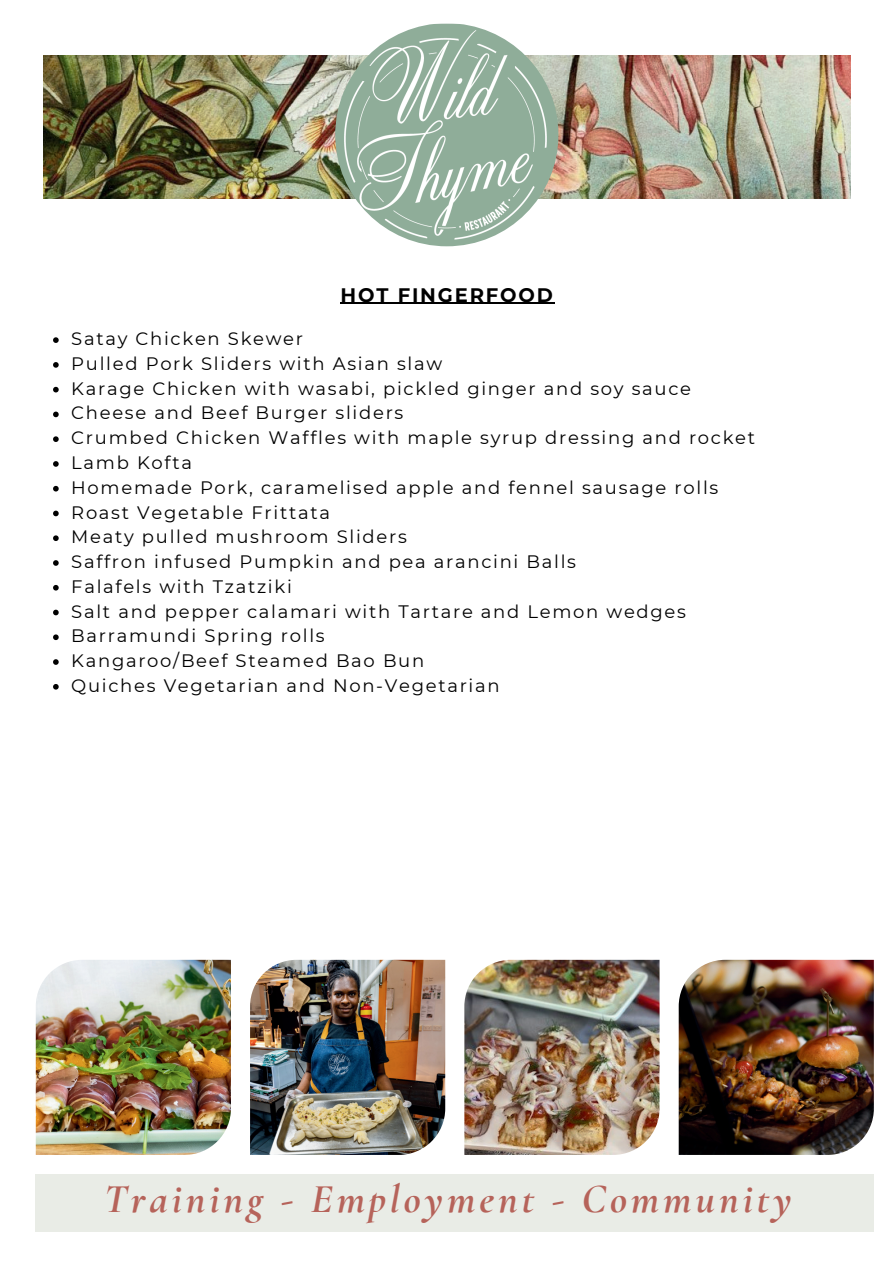
<style>
.page{position:relative;width:894px;height:1264px;background:#fff}
.page>*{position:absolute;margin:0;border:0;box-sizing:border-box;transform-origin:0 0}
.t1{font:italic 700 41.4px "Cormorant Garamond";letter-spacing:.095em;color:#b6635a}
.t2{font:700 19.5px "Montserrat";letter-spacing:.095em;color:#000}
.t3{font:18px/24.8px "Montserrat";letter-spacing:.095em;color:#000}
</style>
<div class="page">
<img style="left:43px;top:55px;width:807px;height:143px">
<img style="left:335px;top:23px;width:223px;height:223px;border-radius:50%">
<img style="left:36px;top:959px;width:195px;height:195px">
<img style="left:250px;top:959px;width:195px;height:195px">
<img style="left:464px;top:959px;width:195px;height:195px">
<img style="left:678px;top:959px;width:195px;height:195px">
<div style="left:36px;top:1174px;width:837px;height:57px;background:#e9ece6"></div>
<svg style="left:53px;top:337px;width:6px;height:6px"></svg>
<svg style="left:53px;top:362px;width:6px;height:6px"></svg>
<svg style="left:53px;top:387px;width:6px;height:5px"></svg>
<svg style="left:53px;top:411px;width:6px;height:6px"></svg>
<svg style="left:53px;top:436px;width:6px;height:6px"></svg>
<svg style="left:53px;top:461px;width:6px;height:6px"></svg>
<svg style="left:53px;top:486px;width:6px;height:5px"></svg>
<svg style="left:53px;top:510px;width:6px;height:6px"></svg>
<svg style="left:53px;top:535px;width:6px;height:6px"></svg>
<svg style="left:53px;top:560px;width:6px;height:6px"></svg>
<svg style="left:53px;top:585px;width:6px;height:5px"></svg>
<svg style="left:53px;top:609px;width:6px;height:6px"></svg>
<svg style="left:53px;top:634px;width:6px;height:6px"></svg>
<svg style="left:53px;top:659px;width:6px;height:6px"></svg>
<svg style="left:53px;top:684px;width:6px;height:5px"></svg>
<hr style="left:340px;top:303px;width:214px;height:1px;background:#000">
<p class="t2" style="left:340px;top:280px;width:214px">HOT FINGERFOOD</p>
<p class="t3" style="left:71px;top:326px;width:685px">Satay Chicken Skewer<br>Pulled Pork Sliders with Asian slaw<br>Karage Chicken with wasabi, pickled ginger and soy sauce Cheese and Beef Burger sliders<br>Crumbed Chicken Waffles with maple syrup dressing and rocket Lamb Kofta<br>Homemade Pork, caramelised apple and fennel sausage rolls Roast Vegetable Frittata<br>Meaty pulled mushroom Sliders<br>Saffron infused Pumpkin and pea arancini Balls<br>Falafels with Tzatziki<br>Salt and pepper calamari with Tartare and Lemon wedges Barramundi Spring rolls<br>Kangaroo/Beef Steamed Bao Bun<br>Quiches Vegetarian and Non-Vegetarian</p>
<h1 class="t1" style="left:104px;top:1173px;width:689px">Training - Employment - Community</h1>
</div>
